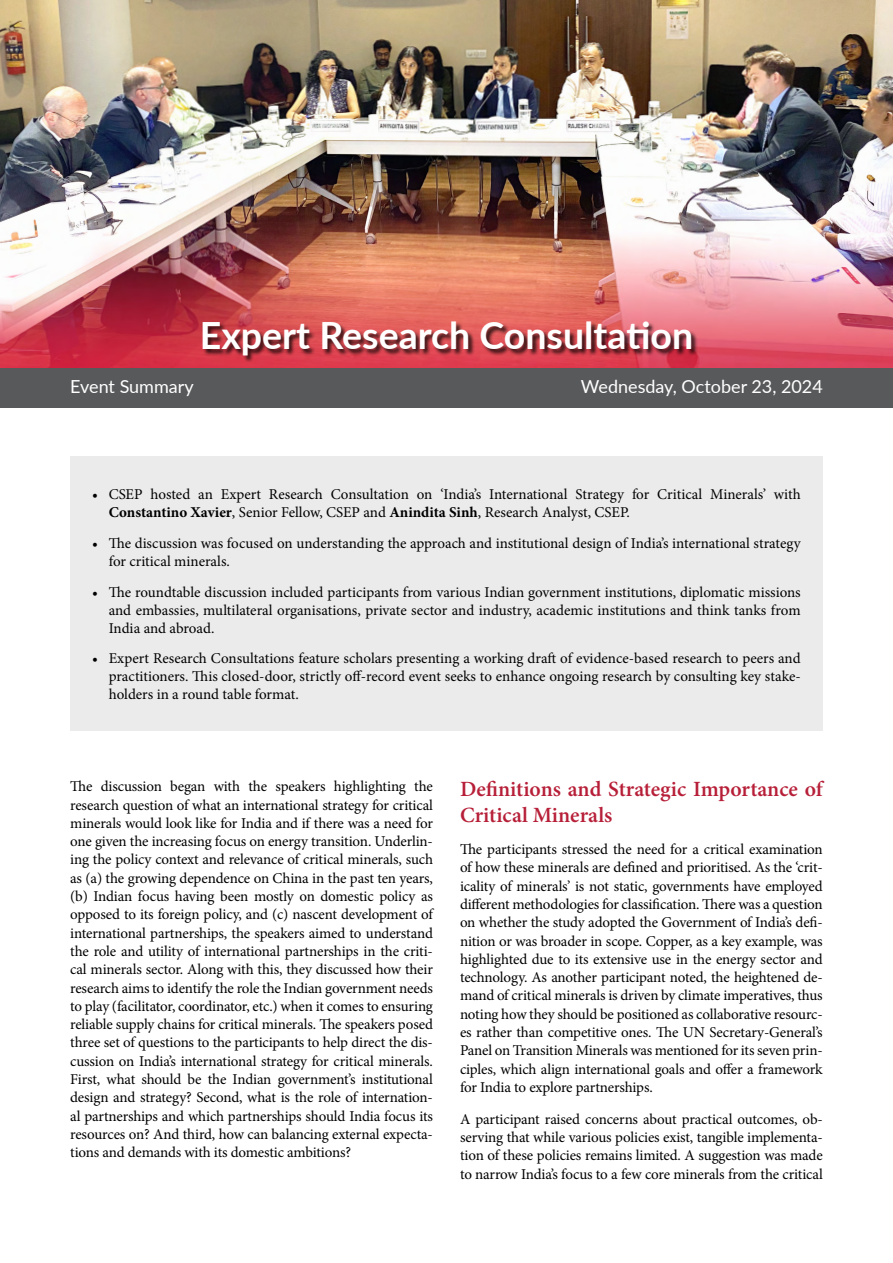
<style>
.page{position:relative;width:893px;height:1263px;background:#fff}
.page>*{position:absolute;margin:0;border:0;box-sizing:border-box;transform-origin:0 0}
.t1{font:700 37.5px "Lato";color:#fff}
.Body_Copy{font:600 21.75px/26.1px "Minion Pro";color:#b71f38}
.t2{font:18px "Lato";color:#fff}
.Body_Copy-2{font:15px/18.3px "Minion Pro";letter-spacing:-.005em;color:#000;text-align:justify}
.s1{font-weight:700}
</style>
<div class="page">
<img style="left:0;top:1px;width:893px;height:367px">
<div style="left:70px;top:456px;width:753px;height:275px;background:#ebebec"></div>
<div style="left:0;top:368px;width:893px;height:39px;background:#58595b"></div>
<div style="left:203px;top:322px;width:495px;height:40px;background:#000;opacity:.75"></div>
<p class="t1" style="left:200px;top:308px;width:495px">Expert Research Consultation</p>
<p class="t2" style="left:70px;top:374px;width:125px">Event Summary</p>
<p class="t2" style="left:581px;top:374px;width:243px">Wednesday, October 23, 2024</p>
<p class="Body_Copy-2" style="left:109px;top:485px;width:694px;text-indent:-16px">• CSEP hosted an Expert Research Consultation on ‘India’s International Strategy for Critical Minerals’ with<br><span class="s1">Constantino Xavier</span>, Senior Fellow, CSEP and <span class="s1">Anindita Sinh</span>, Research Analyst, CSEP.</p>
<p class="Body_Copy-2" style="left:109px;top:534px;width:693px;text-indent:-16px">• The discussion was focused on understanding the approach and institutional design of India’s international strategy for critical minerals.</p>
<p class="Body_Copy-2" style="left:109px;top:583px;width:693px;text-indent:-16px">• The roundtable discussion included participants from various Indian government institutions, diplomatic missions and embassies, multilateral organisations, private sector and industry, academic institutions and think tanks from India and abroad.</p>
<p class="Body_Copy-2" style="left:109px;top:650px;width:693px;text-indent:-16px">• Expert Research Consultations feature scholars presenting a working draft of evidence-based research to peers and practitioners. This closed-door, strictly off-record event seeks to enhance ongoing research by consulting key stake&shy;holders in a round table format.</p>
<p class="Body_Copy-2" style="left:70px;top:777px;width:364px">The discussion began with the speakers highlighting the research question of what an international strategy for critical minerals would look like for India and if there was a need for one given the increasing focus on energy transition. Underlin&shy;ing the policy context and relevance of critical minerals, such as (a) the growing dependence on China in the past ten years, (b) Indian focus having been mostly on domestic policy as opposed to its foreign policy, and (c) nascent development of international partnerships, the speakers aimed to understand the role and utility of international partnerships in the criti&shy;cal minerals sector. Along with this, they discussed how their research aims to identify the role the Indian government needs to play (facilitator, coordinator, etc.) when it comes to ensuring reliable supply chains for critical minerals. The speakers posed three set of questions to the participants to help direct the dis&shy;cussion on India’s international strategy for critical minerals.<br>First, what should be the Indian government’s institutional design and strategy? Second, what is the role of internation&shy;al partnerships and which partnerships should India focus its resources on? And third, how can balancing external expecta&shy;tions and demands with its domestic ambitions?</p>
<p class="Body_Copy" style="left:460px;top:776px;width:364px">Definitions and Strategic Importance of<br>Critical Minerals</p>
<p class="Body_Copy-2" style="left:460px;top:840px;width:364px">The participants stressed the need for a critical examination of how these minerals are defined and prioritised. As the ‘crit&shy;icality of minerals’ is not static, governments have employed different methodologies for classification. There was a question on whether the study adopted the Government of India’s defi&shy;nition or was broader in scope. Copper, as a key example, was highlighted due to its extensive use in the energy sector and technology. As another participant noted, the heightened de&shy;mand of critical minerals is driven by climate imperatives, thus noting how they should be positioned as collaborative resourc&shy;es rather than competitive ones. The UN Secretary-General’s Panel on Transition Minerals was mentioned for its seven prin&shy;ciples, which align international goals and offer a framework for India to explore partnerships.</p>
<p class="Body_Copy-2" style="left:460px;top:1110px;width:364px">A participant raised concerns about practical outcomes, ob&shy;serving that while various policies exist, tangible implementa&shy;tion of these policies remains limited. A suggestion was made to narrow India’s focus to a few core minerals from the critical</p>
</div>
